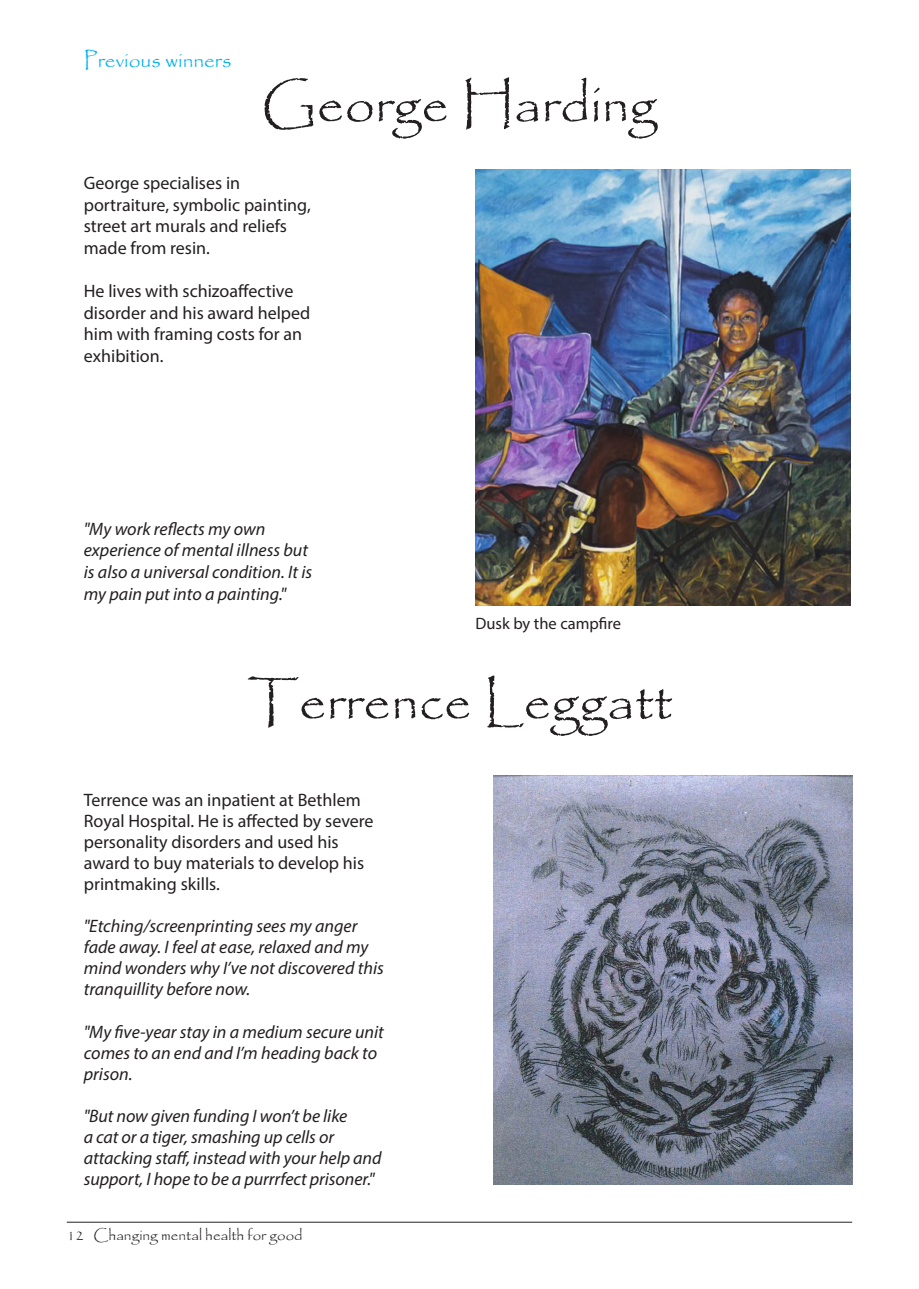
<style>
.page{position:relative;width:919px;height:1289px;background:#fff}
.page>*{position:absolute;margin:0;border:0;box-sizing:border-box;transform-origin:0 0}
.t1{font:54px "Papyrus";color:#231f20}
.t2{font:21px "Papyrus";color:#00aeef}
.t3{font:italic 18px/21px "Myriad Pro";color:#231f20}
.t4{font:18px/21.6px "Myriad Pro";color:#231f20}
.t5{font:16.5px "Myriad Pro";color:#231f20}
.t6{font:15px "Papyrus";color:#231f20}
</style>
<div class="page">
<hr style="left:67px;top:1221px;width:785px;height:1px;background:#231f20">
<img style="left:475px;top:169px;width:375px;height:436px">
<img style="left:494px;top:775px;width:358px;height:409px">
<p class="t2" style="left:84px;top:48px;width:149px">Previous winners</p>
<p class="t1" style="left:262px;top:71px;width:397px">George Harding</p>
<p class="t4" style="left:84px;top:172px;width:228px">George specialises in portraiture, symbolic painting, street art murals and reliefs made from resin.</p>
<p class="t4" style="left:84px;top:280px;width:228px">He lives with schizoaffective disorder and his award helped him with framing costs for an exhibition.</p>
<p class="t3" style="left:84px;top:517px;width:230px;line-height:21.6px">"My work reflects my own experience of mental illness but is also a universal condition. It is my pain put into a painting."</p>
<p class="t5" style="left:475px;top:613px;width:147px">Dusk by the campfire</p>
<p class="t1" style="left:247px;top:668px;width:426px">Terrence Leggatt</p>
<p class="t4" style="left:84px;top:789px;width:291px;line-height:21px">Terrence was an inpatient at Bethlem Royal Hospital. He is affected by severe personality disorders and used his award to buy materials to develop his printmaking skills.</p>
<p class="t3" style="left:84px;top:915px;width:301px">"Etching/screenprinting sees my anger fade away. I feel at ease, relaxed and my mind wonders why I’ve not discovered this tranquillity before now.</p>
<p class="t3" style="left:84px;top:1020px;width:301px">"My five-year stay in a medium secure unit comes to an end and I’m heading back to prison.</p>
<p class="t3" style="left:84px;top:1104px;width:299px">"But now given funding I won’t be like<br>a cat or a tiger, smashing up cells or attacking staff, instead with your help and support, I hope to be a purrrfect prisoner."</p>
<p class="t6" style="left:67px;top:1225px;width:237px">12 Changing mental health for good</p>
</div>
